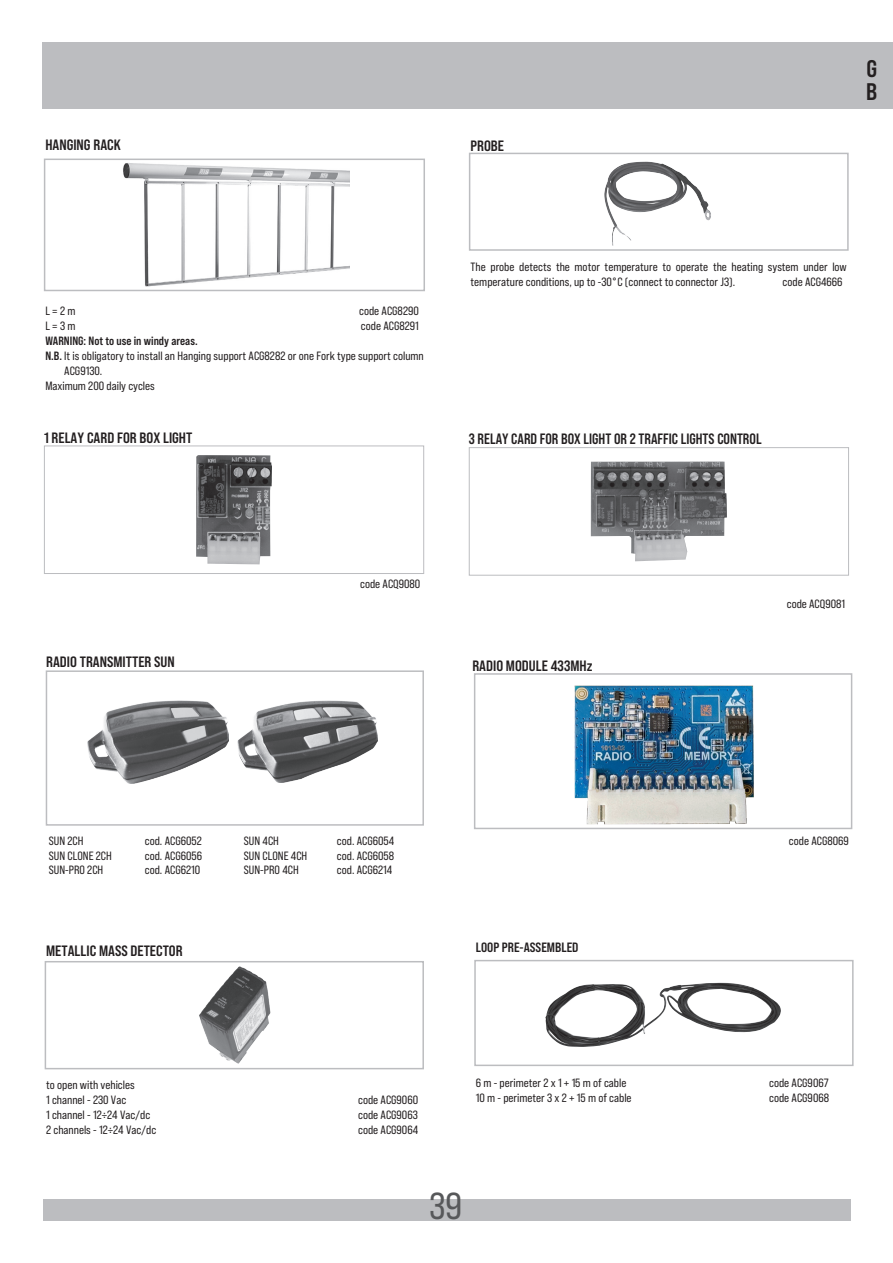
<style>
.page{position:relative;width:893px;height:1263px;background:#fff}
.page>*{position:absolute;margin:0;border:0;box-sizing:border-box;transform-origin:0 0}
.t1{font:37.5px "Bebas Neue Pro Sm E Rg";color:#57585a}
.t2{font:24px/22.5px "Bebas Neue Pro Sm E Bd";color:#231f20}
.t3{font:15px "Bebas Neue Pro Sm E Bd";color:#231f20}
.t4{font:15px "Bebas Neue Pro Sm E Bd";color:#231f20;scale:.95 1}
.t5{font:13.5px "Bebas Neue Pro Sm E Bd";color:#231f20}
.t6{font:12px/15px "Bebas Neue Pro Sm E Rg";color:#231f20}
.t7{font:12px "Bebas Neue Pro Sm E Bd";color:#231f20}
.s1{font-family:"Bebas Neue Pro Sm E Bd"}
</style>
<div class="page">
<div style="left:43px;top:1199px;width:807px;height:21px;background:#bcbdc0"></div>
<div style="left:469px;top:153px;width:380px;height:98px;border:2px solid #bcbdc0"></div>
<img style="left:604px;top:161px;width:107px;height:85px">
<div style="left:45px;top:961px;width:379px;height:108px;border:2px solid #bcbdc0"></div>
<img style="left:199px;top:966px;width:72px;height:98px">
<svg style="left:474px;top:960px;width:380px;height:106px"></svg>
<img style="left:545px;top:983px;width:174px;height:64px">
<img style="left:196px;top:455px;width:76px;height:109px">
<div style="left:44px;top:446px;width:380px;height:128px;border:1px solid #bcbdc0"></div>
<img style="left:591px;top:461px;width:136px;height:100px">
<div style="left:469px;top:447px;width:380px;height:129px;border:1px solid #bcbdc0"></div>
<div style="left:46px;top:670px;width:378px;height:156px;border:2px solid #bcbdc0"></div>
<img style="left:88px;top:701px;width:140px;height:83px">
<img style="left:237px;top:701px;width:141px;height:82px">
<img style="left:474px;top:673px;width:379px;height:157px">
<div style="left:43px;top:43px;width:850px;height:66px;background:#bcbdc0"></div>
<svg style="left:44px;top:158px;width:381px;height:134px"></svg>
<img style="left:120px;top:162px;width:229px;height:126px">
<p class="t3" style="left:45px;top:136px;width:77px">HANGING RACK</p>
<p class="t6" style="left:45px;top:303px;width:32px">L = 2 m</p>
<p class="t6" style="left:359px;top:303px;width:61px">code ACG8290</p>
<p class="t6" style="left:45px;top:318px;width:32px">L = 3 m</p>
<p class="t6" style="left:361px;top:318px;width:59px">code ACG8291</p>
<p class="t7" style="left:45px;top:334px;width:154px">WARNING: Not to use in windy areas.</p>
<p class="t6" style="left:45px;top:348px;width:380px"><span class="s1">N.B.</span> It is obligatory to install an Hanging support ACG8282 or one Fork type support column</p>
<p class="t6" style="left:64px;top:363px;width:40px">ACG9130.</p>
<p class="t6" style="left:45px;top:378px;width:111px">Maximum 200 daily cycles</p>
<p class="t3" style="left:44px;top:428px;width:150px">1 RELAY CARD FOR BOX LIGHT</p>
<p class="t3" style="left:471px;top:137px;width:35px">PROBE</p>
<h2 class="t2" style="left:866px;top:57px;width:13px">G<br>B</h2>
<p class="t6" style="left:471px;top:259px;width:378px">The probe detects the motor temperature to operate the heating system under low temperature conditions, up to -30°C (connect to connector J3).</p>
<p class="t6" style="left:783px;top:274px;width:61px">code ACG4666</p>
<p class="t4" style="left:469px;top:430px;width:310px">3 RELAY CARD FOR BOX LIGHT OR 2 TRAFFIC LIGHTS CONTROL</p>
<p class="t6" style="left:360px;top:576px;width:62px">code ACQ9080</p>
<p class="t3" style="left:46px;top:653px;width:130px">RADIO TRANSMITTER SUN</p>
<p class="t3" style="left:472px;top:657px;width:122px">RADIO MODULE 433MHz</p>
<p class="t6" style="left:787px;top:596px;width:60px">code ACQ9081</p>
<p class="t6" style="left:49px;top:833px;width:36px">SUN 2CH</p>
<p class="t6" style="left:145px;top:833px;width:58px">cod. ACG6052</p>
<p class="t6" style="left:244px;top:833px;width:37px">SUN 4CH</p>
<p class="t6" style="left:337px;top:833px;width:59px">cod. ACG6054</p>
<p class="t6" style="left:789px;top:833px;width:61px">code ACG8069</p>
<p class="t6" style="left:49px;top:848px;width:65px">SUN CLONE 2CH</p>
<p class="t6" style="left:145px;top:848px;width:59px">cod. ACG6056</p>
<p class="t6" style="left:244px;top:848px;width:65px">SUN CLONE 4CH</p>
<p class="t6" style="left:337px;top:848px;width:59px">cod. ACG6058</p>
<p class="t6" style="left:49px;top:862px;width:56px">SUN-PRO 2CH</p>
<p class="t6" style="left:145px;top:862px;width:57px">cod. ACG6210</p>
<p class="t6" style="left:244px;top:862px;width:56px">SUN-PRO 4CH</p>
<p class="t6" style="left:337px;top:862px;width:57px">cod. ACG6214</p>
<p class="t3" style="left:46px;top:941px;width:138px">METALLIC MASS DETECTOR</p>
<p class="t5" style="left:476px;top:939px;width:104px">LOOP PRE-ASSEMBLED</p>
<p class="t6" style="left:46px;top:1077px;width:90px">to open with vehicles<br>1 channel - 230 Vac</p>
<p class="t6" style="left:358px;top:1092px;width:62px">code ACG9060</p>
<p class="t6" style="left:46px;top:1107px;width:106px">1 channel - 12÷24 Vac/dc</p>
<p class="t6" style="left:358px;top:1107px;width:61px">code ACG9063</p>
<p class="t6" style="left:46px;top:1122px;width:112px">2 channels - 12÷24 Vac/dc</p>
<p class="t6" style="left:358px;top:1122px;width:62px">code ACG9064</p>
<p class="t6" style="left:476px;top:1075px;width:152px">6 m - perimeter 2 x 1 + 15 m of cable</p>
<p class="t6" style="left:769px;top:1075px;width:61px">code ACG9067</p>
<p class="t6" style="left:476px;top:1090px;width:157px">10 m - perimeter 3 x 2 + 15 m of cable</p>
<p class="t6" style="left:769px;top:1090px;width:61px">code ACG9068</p>
<h1 class="t1" style="left:429px;top:1184px;width:34px">39</h1>
</div>
